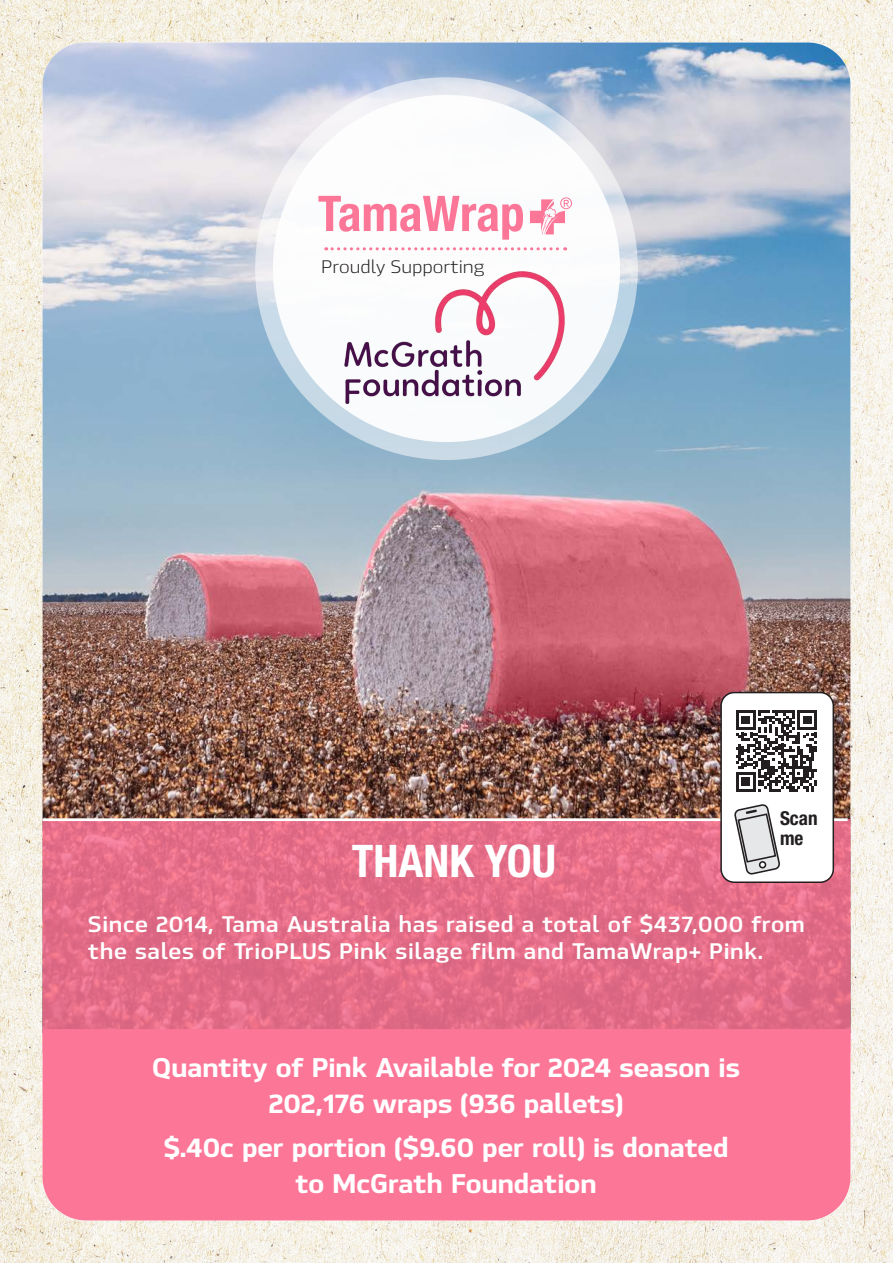
<style>
.page{position:relative;width:893px;height:1263px;background:#fff}
.page>*{position:absolute;margin:0;border:0;box-sizing:border-box;transform-origin:0 0}
.Para_simple{font:700 condensed 45px "Helvetica Neue LT Pro";color:#fff}
.t1{font:800 27px "Hackman";color:#fff}
.Para_simple-2{font:700 22.5px/27px "Hackman";letter-spacing:.03em;color:#fff}
.black_helvetica_bull{font:700 condensed 19.2px/19.2px "Helvetica Neue LT Pro";color:#231f20}
.t2{font:18.15px "Hackman";color:#231f20}
</style>
<div class="page">
<img style="left:0;top:0;width:893px;height:1263px">
<img style="left:43px;top:43px;width:807px;height:776px">
<svg style="left:43px;top:819px;width:807px;height:210px;background:#e46d89"></svg>
<hr style="left:43px;top:818px;width:805px;height:3px;background:#fff">
<div style="left:43px;top:1029px;width:807px;height:191px;background:#fc7698"></div>
<svg style="left:255px;top:77px;width:383px;height:383px;background:#d6e0ea"></svg>
<div style="left:273px;top:95px;width:347px;height:347px;background:#fff;border-radius:50%"></div>
<img style="left:337px;top:271px;width:235px;height:140px">
<div style="left:721px;top:692px;width:112px;height:190px;background:#fff;border-radius:13px"></div>
<div style="left:720px;top:692px;width:114px;height:191px;border:2px solid #231f20;border-radius:13px"></div>
<svg style="left:736px;top:710px;width:81px;height:82px"></svg>
<svg style="left:735px;top:804px;width:45px;height:70px"></svg>
<svg style="left:318px;top:196px;width:205px;height:44px"></svg>
<svg style="left:530px;top:197px;width:42px;height:37px"></svg>
<svg style="left:326px;top:247px;width:240px;height:3px"></svg>
<p class="t2" style="left:321px;top:254px;width:165px">Proudly Supporting</p>
<p class="black_helvetica_bull" style="left:780px;top:809px;width:39px">Scan me</p>
<p class="Para_simple" style="left:352px;top:834px;width:206px">THANK YOU</p>
<p class="Para_simple-2" style="left:88px;top:909px;width:718px">Since 2014, Tama Australia has raised a total of $437,000 from the sales of TrioPLUS Pink silage film and TamaWrap+ Pink.</p>
<p class="t1" style="left:152px;top:1046px;width:589px">Quantity of Pink Available for 2024 season is</p>
<p class="t1" style="left:269px;top:1082px;width:356px">202,176 wraps (936 pallets)</p>
<p class="t1" style="left:164px;top:1127px;width:566px">$.40c per portion ($9.60 per roll) is donated</p>
<p class="t1" style="left:296px;top:1163px;width:302px">to McGrath Foundation</p>
</div>
